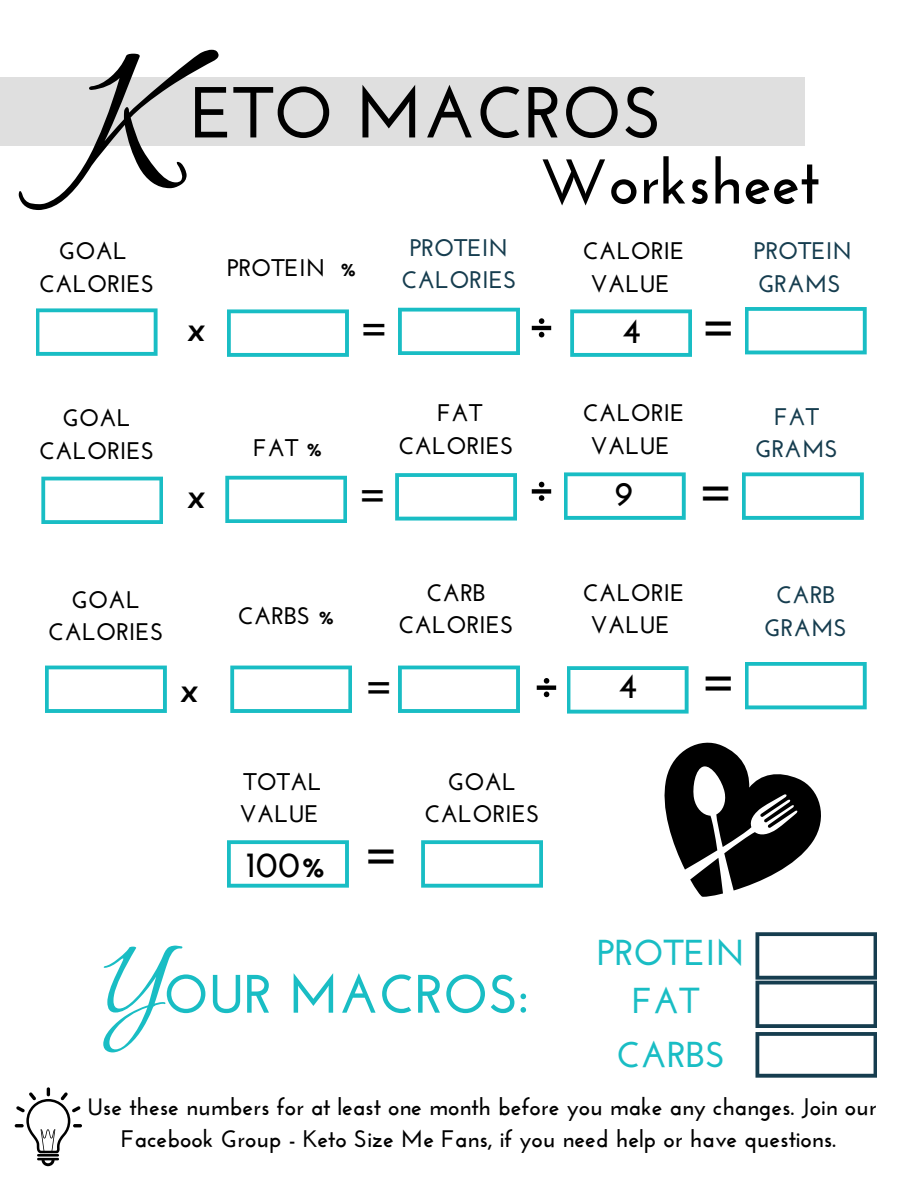
<style>
.page{position:relative;width:918px;height:1188px;background:#fff}
.page>*{position:absolute;margin:0;border:0;box-sizing:border-box;transform-origin:0 0}
.t1{font:216px "Allura";color:#000}
.t2{font:700 72px "Josefin Sans";color:#000}
.t3{font:700 63px "Josefin Sans";color:#000}
.t4{font:700 54px "Josefin Sans";color:#19bdc4}
.t5{font:700 54px "Josefin Sans";color:#000}
.t6{font:700 49.8px "Josefin Sans";color:#000}
.t7{font:700 41.25px "Josefin Sans";color:#000}
.t8{font:700 40.65px "Josefin Sans";color:#000}
.t9{font:700 36px/48.4px "Josefin Sans";color:#19bdc4;text-align:center}
.t10{font:700 36px "Josefin Sans";color:#000}
.t11{font:700 24px/32.7px "Josefin Sans";color:#000;text-align:center}
.t12{font:700 24px/32.7px "Josefin Sans";color:#163d4f;text-align:center}
.t13{font:700 23.85px/32.5px "Josefin Sans";color:#000;text-align:center}
.s1{font-size:36px}
.s2{font-family:"Allura";font-weight:400;font-size:113.4px}
</style>
<div class="page">
<div style="left:0;top:77px;width:804px;height:68px;background:#d9d9d9"></div>
<svg style="left:36px;top:308px;width:121px;height:48px"></svg>
<svg style="left:42px;top:1160px;width:13px;height:6px"></svg>
<svg style="left:15px;top:1087px;width:67px;height:66px"></svg>
<hr style="left:37px;top:1154px;width:22px;height:3px;background:#000">
<hr style="left:37px;top:1158px;width:22px;height:2px;background:#000">
<svg style="left:398px;top:308px;width:122px;height:47px"></svg>
<svg style="left:745px;top:307px;width:122px;height:47px"></svg>
<svg style="left:570px;top:309px;width:122px;height:48px"></svg>
<svg style="left:41px;top:477px;width:122px;height:47px"></svg>
<svg style="left:395px;top:473px;width:122px;height:47px"></svg>
<svg style="left:564px;top:472px;width:122px;height:48px"></svg>
<svg style="left:742px;top:472px;width:122px;height:48px"></svg>
<svg style="left:398px;top:666px;width:122px;height:47px"></svg>
<svg style="left:45px;top:666px;width:122px;height:47px"></svg>
<svg style="left:227px;top:840px;width:122px;height:47px"></svg>
<svg style="left:421px;top:840px;width:122px;height:47px"></svg>
<svg style="left:567px;top:666px;width:121px;height:47px"></svg>
<svg style="left:755px;top:932px;width:122px;height:146px"></svg>
<svg style="left:664px;top:742px;width:157px;height:155px"></svg>
<svg style="left:227px;top:309px;width:122px;height:48px"></svg>
<svg style="left:225px;top:476px;width:122px;height:47px"></svg>
<svg style="left:230px;top:666px;width:122px;height:47px"></svg>
<svg style="left:745px;top:662px;width:122px;height:47px"></svg>
<h1 class="t1" style="left:68px;top:6px;width:122px">K</h1>
<h2 class="t2" style="left:190px;top:83px;width:474px">ETO MACROS</h2>
<h3 class="t3" style="left:539px;top:156px;width:281px">Worksheet</h3>
<p class="t11" style="left:39px;top:237px;width:117px">GOAL<br>CALORIES</p>
<p class="t11" style="left:39px;top:404px;width:117px">GOAL<br>CALORIES</p>
<h3 class="t7" style="left:187px;top:310px;width:21px">x</h3>
<p class="t11" style="left:227px;top:253px;width:132px">PROTEIN %</p>
<h3 class="t7" style="left:359px;top:309px;width:31px">=</h3>
<p class="t12" style="left:401px;top:233px;width:117px">PROTEIN<br>CALORIES</p>
<p class="t12" style="left:754px;top:237px;width:100px;text-align:left">PROTEIN<br>GRAMS</p>
<p class="t11" style="left:583px;top:237px;width:103px">CALORIE<br>VALUE</p>
<h3 class="t10" style="left:622px;top:316px;width:21px">4</h3>
<h3 class="t5" style="left:528px;top:301px;width:29px">÷</h3>
<h3 class="t6" style="left:701px;top:303px;width:37px">=</h3>
<h3 class="t7" style="left:187px;top:477px;width:21px">x</h3>
<p class="t11" style="left:253px;top:434px;width:71px">FAT %</p>
<h3 class="t8" style="left:358px;top:476px;width:30px">=</h3>
<p class="t11" style="left:399px;top:399px;width:117px">FAT<br>CALORIES</p>
<p class="t11" style="left:583px;top:399px;width:103px">CALORIE<br>VALUE</p>
<p class="t12" style="left:755px;top:402px;width:84px">FAT<br>GRAMS</p>
<h3 class="t10" style="left:615px;top:479px;width:20px">9</h3>
<h3 class="t5" style="left:528px;top:464px;width:29px">÷</h3>
<h3 class="t6" style="left:698px;top:469px;width:37px">=</h3>
<p class="t11" style="left:48px;top:585px;width:117px">GOAL<br>CALORIES</p>
<p class="t11" style="left:399px;top:578px;width:117px">CARB<br>CALORIES</p>
<p class="t12" style="left:764px;top:581px;width:84px">CARB<br>GRAMS</p>
<p class="t11" style="left:583px;top:578px;width:103px">CALORIE<br>VALUE</p>
<p class="t11" style="left:238px;top:602px;width:99px">CARBS %</p>
<h3 class="t7" style="left:180px;top:671px;width:21px">x</h3>
<h3 class="t8" style="left:365px;top:667px;width:30px">=</h3>
<p class="t11" style="left:239px;top:767px;width:84px;text-align:left">TOTAL<br>VALUE</p>
<h3 class="t10" style="left:246px;top:850px;width:154px">100% <sup>=</sup></h3>
<h3 class="t5" style="left:533px;top:661px;width:106px">÷ <span class="s1">4</span></h3>
<h3 class="t6" style="left:701px;top:658px;width:37px">=</h3>
<p class="t11" style="left:424px;top:767px;width:117px">GOAL<br>CALORIES</p>
<h3 class="t4" style="left:102px;top:972px;width:427px"><span class="s2">Y</span>OUR MACROS:</h3>
<h3 class="t9" style="left:597px;top:932px;width:149px">PROTEIN<br>FAT</h3>
<h3 class="t9" style="left:616px;top:1034px;width:110px">CARBS</h3>
<p class="t13" style="left:87px;top:1093px;width:791px">Use these numbers for at least one month before you make any changes. Join our<br>Facebook Group - Keto Size Me Fans, if you need help or have questions.</p>
</div>
